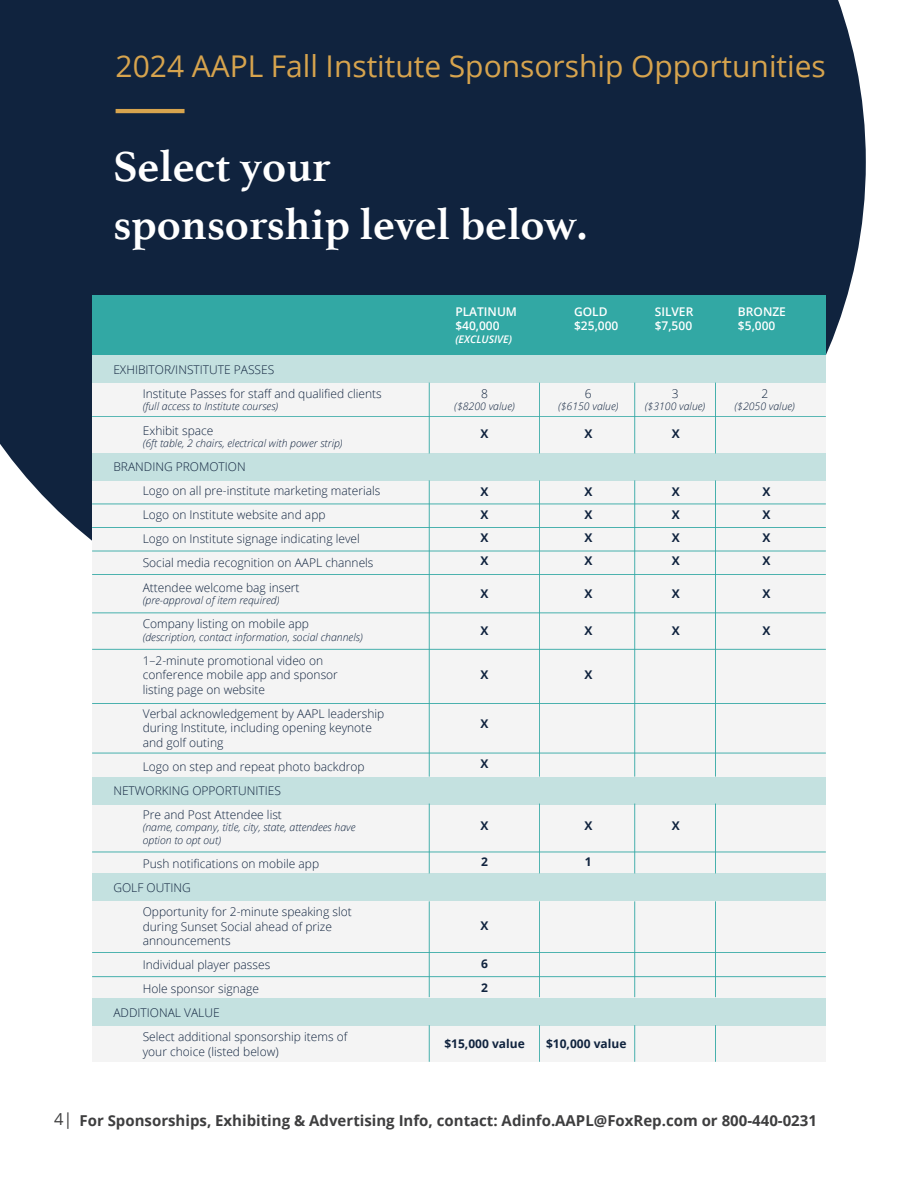
<style>
.page{position:relative;width:918px;height:1188px;background:#fff}
.page>*{position:absolute;margin:0;border:0;box-sizing:border-box;transform-origin:0 0}
.t1{font:700 45px/58.1px "Athelas";color:#fff}
.t2{font:30px "Open Sans";color:#d7a44e}
.t3{font:700 15px "Open Sans";color:#3e3e3f}
.title_1_alt{font:300 12px/14.4px "Open Sans";color:#10233e}
.title_1_alt-2{font:700 12px "Open Sans";color:#10233e}
.title_1_alt-3{font:600 12px "Open Sans";color:#fff}
.title_1_alt-4{font:italic 300 10.5px/12.6px "Open Sans";color:#10233e}
.title_1_alt-5{font:italic 600 10.5px "Open Sans";color:#fff}
.s1{font-weight:400;font-size:16.5px}
</style>
<div class="page">
<div style="left:0;top:0;width:866px;height:541px;background:#10233e"></div>
<hr style="left:116px;top:109px;width:69px;height:4px;background:#d7a44e">
<div style="left:92px;top:295px;width:734px;height:767px;background:#f4f4f4"></div>
<div style="left:92px;top:295px;width:734px;height:60px;background:#32a8a4"></div>
<div style="left:92px;top:355px;width:734px;height:28px;background:#c4e1e0"></div>
<div style="left:92px;top:453px;width:734px;height:28px;background:#c4e1e0"></div>
<div style="left:92px;top:777px;width:734px;height:28px;background:#c4e1e0"></div>
<div style="left:92px;top:873px;width:734px;height:28px;background:#c4e1e0"></div>
<div style="left:92px;top:998px;width:734px;height:28px;background:#c4e1e0"></div>
<hr style="left:92px;top:416px;width:734px;height:1px;background:#32a8a4">
<hr style="left:92px;top:504px;width:734px;height:1px;background:#32a8a4">
<hr style="left:92px;top:527px;width:734px;height:1px;background:#32a8a4">
<hr style="left:92px;top:551px;width:734px;height:1px;background:#32a8a4">
<hr style="left:92px;top:574px;width:734px;height:1px;background:#32a8a4">
<hr style="left:92px;top:613px;width:734px;height:1px;background:#32a8a4">
<hr style="left:92px;top:649px;width:734px;height:1px;background:#32a8a4">
<hr style="left:92px;top:703px;width:734px;height:1px;background:#32a8a4">
<hr style="left:92px;top:753px;width:734px;height:1px;background:#32a8a4">
<hr style="left:92px;top:852px;width:734px;height:1px;background:#32a8a4">
<hr style="left:92px;top:952px;width:734px;height:1px;background:#32a8a4">
<hr style="left:92px;top:976px;width:734px;height:1px;background:#32a8a4">
<hr style="left:634px;top:804px;width:1px;height:69px;background:#32a8a4">
<hr style="left:539px;top:383px;width:1px;height:70px;background:#32a8a4">
<hr style="left:539px;top:480px;width:1px;height:297px;background:#32a8a4">
<hr style="left:539px;top:804px;width:1px;height:69px;background:#32a8a4">
<hr style="left:539px;top:901px;width:1px;height:96px;background:#32a8a4">
<hr style="left:539px;top:1025px;width:1px;height:37px;background:#32a8a4">
<hr style="left:634px;top:383px;width:1px;height:70px;background:#32a8a4">
<hr style="left:634px;top:480px;width:1px;height:297px;background:#32a8a4">
<hr style="left:634px;top:901px;width:1px;height:96px;background:#32a8a4">
<hr style="left:634px;top:1025px;width:1px;height:37px;background:#32a8a4">
<hr style="left:715px;top:383px;width:1px;height:70px;background:#32a8a4">
<hr style="left:715px;top:480px;width:1px;height:297px;background:#32a8a4">
<hr style="left:715px;top:804px;width:1px;height:69px;background:#32a8a4">
<hr style="left:715px;top:901px;width:1px;height:96px;background:#32a8a4">
<hr style="left:715px;top:1025px;width:1px;height:37px;background:#32a8a4">
<hr style="left:429px;top:383px;width:1px;height:70px;background:#32a8a4">
<hr style="left:429px;top:480px;width:1px;height:297px;background:#32a8a4">
<hr style="left:429px;top:804px;width:1px;height:69px;background:#32a8a4">
<hr style="left:429px;top:901px;width:1px;height:96px;background:#32a8a4">
<hr style="left:429px;top:1025px;width:1px;height:37px;background:#32a8a4">
<p class="t2" style="left:116px;top:46px;width:712px">2024 AAPL Fall Institute Sponsorship Opportunities</p>
<p class="t1" style="left:113px;top:136px;width:475px">Select your<br>sponsorship level below.</p>
<p class="title_1_alt" style="left:113px;top:362px;width:162px">EXHIBITOR/INSTITUTE PASSES</p>
<p class="title_1_alt" style="left:143px;top:386px;width:241px">Institute Passes for staff and qualified clients</p>
<p class="title_1_alt-4" style="left:143px;top:400px;width:137px">(full access to Institute courses)</p>
<p class="title_1_alt" style="left:143px;top:423px;width:72px">Exhibit space</p>
<p class="title_1_alt-4" style="left:143px;top:437px;width:201px">(6ft table, 2 chairs, electrical with power strip)</p>
<p class="title_1_alt" style="left:113px;top:459px;width:134px">BRANDING PROMOTION</p>
<p class="title_1_alt" style="left:143px;top:483px;width:239px">Logo on all pre-institute marketing materials</p>
<p class="title_1_alt" style="left:143px;top:507px;width:184px">Logo on Institute website and app</p>
<p class="title_1_alt" style="left:143px;top:532px;width:219px">Logo on Institute signage indicating level</p>
<p class="title_1_alt" style="left:143px;top:556px;width:232px">Social media recognition on AAPL channels</p>
<p class="title_1_alt" style="left:143px;top:580px;width:158px">Attendee welcome bag insert</p>
<p class="title_1_alt-4" style="left:143px;top:594px;width:138px">(pre-approval of item required)</p>
<p class="title_1_alt" style="left:143px;top:616px;width:168px">Company listing on mobile app</p>
<p class="title_1_alt-4" style="left:143px;top:630px;width:222px">(description, contact information, social channels)</p>
<p class="title_1_alt" style="left:143px;top:653px;width:197px">1–2-minute promotional video on conference mobile app and sponsor listing page on website</p>
<p class="title_1_alt" style="left:143px;top:706px;width:243px">Verbal acknowledgement by AAPL leadership during Institute, including opening keynote and golf outing</p>
<p class="title_1_alt" style="left:143px;top:759px;width:223px">Logo on step and repeat photo backdrop</p>
<p class="title_1_alt" style="left:143px;top:807px;width:141px">Pre and Post Attendee list</p>
<p class="title_1_alt-4" style="left:143px;top:821px;width:214px">(name, company, title, city, state, attendees have option to opt out)</p>
<p class="title_1_alt" style="left:113px;top:783px;width:169px">NETWORKING OPPORTUNITIES</p>
<p class="title_1_alt" style="left:143px;top:856px;width:178px">Push notifications on mobile app</p>
<p class="title_1_alt" style="left:113px;top:880px;width:79px">GOLF OUTING</p>
<p class="title_1_alt" style="left:143px;top:904px;width:211px">Opportunity for 2-minute speaking slot during Sunset Social ahead of prize announcements</p>
<p class="title_1_alt" style="left:143px;top:957px;width:129px">Individual player passes</p>
<p class="title_1_alt" style="left:143px;top:981px;width:118px">Hole sponsor signage</p>
<p class="title_1_alt" style="left:113px;top:1005px;width:108px">ADDITIONAL VALUE</p>
<p class="title_1_alt" style="left:143px;top:1029px;width:206px">Select additional sponsorship items of your choice (listed below)</p>
<p class="title_1_alt-3" style="left:455px;top:303px;width:63px">PLATINUM</p>
<p class="title_1_alt-3" style="left:455px;top:318px;width:46px">$40,000</p>
<p class="title_1_alt-5" style="left:455px;top:332px;width:58px">(EXCLUSIVE)</p>
<p class="title_1_alt-3" style="left:574px;top:303px;width:35px">GOLD</p>
<p class="title_1_alt-3" style="left:574px;top:318px;width:46px">$25,000</p>
<p class="title_1_alt-3" style="left:655px;top:303px;width:40px">SILVER</p>
<p class="title_1_alt-3" style="left:655px;top:318px;width:39px">$7,500</p>
<p class="title_1_alt" style="left:481px;top:386px;width:8px">8</p>
<p class="title_1_alt-4" style="left:454px;top:400px;width:62px">($8200 value)</p>
<p class="title_1_alt-2" style="left:481px;top:425px;width:10px">X</p>
<p class="title_1_alt" style="left:585px;top:386px;width:8px">6</p>
<p class="title_1_alt-4" style="left:558px;top:400px;width:62px">($6150 value)</p>
<p class="title_1_alt-2" style="left:584px;top:425px;width:10px">X</p>
<p class="title_1_alt" style="left:672px;top:386px;width:8px">3</p>
<p class="title_1_alt-4" style="left:645px;top:400px;width:62px">($3100 value)</p>
<p class="title_1_alt-2" style="left:672px;top:425px;width:10px">X</p>
<p class="title_1_alt-2" style="left:481px;top:483px;width:10px">X</p>
<p class="title_1_alt-2" style="left:481px;top:506px;width:10px">X</p>
<p class="title_1_alt-2" style="left:481px;top:530px;width:10px">X</p>
<p class="title_1_alt-2" style="left:481px;top:553px;width:10px">X</p>
<p class="title_1_alt-2" style="left:481px;top:585px;width:10px">X</p>
<p class="title_1_alt-2" style="left:481px;top:622px;width:10px">X</p>
<p class="title_1_alt-2" style="left:584px;top:483px;width:10px">X</p>
<p class="title_1_alt-2" style="left:584px;top:506px;width:10px">X</p>
<p class="title_1_alt-2" style="left:584px;top:530px;width:10px">X</p>
<p class="title_1_alt-2" style="left:584px;top:553px;width:10px">X</p>
<p class="title_1_alt-2" style="left:584px;top:585px;width:10px">X</p>
<p class="title_1_alt-2" style="left:584px;top:622px;width:10px">X</p>
<p class="title_1_alt-2" style="left:672px;top:483px;width:10px">X</p>
<p class="title_1_alt-2" style="left:672px;top:506px;width:10px">X</p>
<p class="title_1_alt-2" style="left:672px;top:530px;width:10px">X</p>
<p class="title_1_alt-2" style="left:672px;top:553px;width:10px">X</p>
<p class="title_1_alt-2" style="left:672px;top:585px;width:10px">X</p>
<p class="title_1_alt-2" style="left:672px;top:622px;width:10px">X</p>
<p class="title_1_alt-2" style="left:481px;top:666px;width:10px">X</p>
<p class="title_1_alt-2" style="left:584px;top:666px;width:10px">X</p>
<p class="title_1_alt-2" style="left:481px;top:715px;width:10px">X</p>
<p class="title_1_alt-2" style="left:481px;top:756px;width:10px">X</p>
<p class="title_1_alt-2" style="left:481px;top:817px;width:10px">X</p>
<p class="title_1_alt-2" style="left:481px;top:853px;width:8px">2</p>
<p class="title_1_alt-2" style="left:584px;top:817px;width:10px">X</p>
<p class="title_1_alt-2" style="left:585px;top:853px;width:8px">1</p>
<p class="title_1_alt-2" style="left:672px;top:817px;width:10px">X</p>
<p class="title_1_alt-2" style="left:481px;top:917px;width:10px">X</p>
<p class="title_1_alt-2" style="left:481px;top:955px;width:8px">6</p>
<p class="title_1_alt-2" style="left:481px;top:979px;width:8px">2</p>
<p class="title_1_alt-2" style="left:444px;top:1036px;width:82px">$15,000 value</p>
<p class="title_1_alt-2" style="left:546px;top:1036px;width:82px">$10,000 value</p>
<p class="title_1_alt-3" style="left:738px;top:303px;width:50px">BRONZE</p>
<p class="title_1_alt-3" style="left:738px;top:318px;width:39px">$5,000</p>
<p class="title_1_alt" style="left:761px;top:386px;width:8px">2</p>
<p class="title_1_alt-4" style="left:735px;top:400px;width:62px">($2050 value)</p>
<p class="title_1_alt-2" style="left:763px;top:483px;width:10px">X</p>
<p class="title_1_alt-2" style="left:763px;top:506px;width:10px">X</p>
<p class="title_1_alt-2" style="left:763px;top:530px;width:10px">X</p>
<p class="title_1_alt-2" style="left:763px;top:553px;width:10px">X</p>
<p class="title_1_alt-2" style="left:763px;top:585px;width:10px">X</p>
<p class="title_1_alt-2" style="left:763px;top:622px;width:10px">X</p>
<p class="t3" style="left:54px;top:1110px;width:765px"><span class="s1">4|</span> For Sponsorships, Exhibiting &amp; Advertising Info, contact: Adinfo.AAPL@FoxRep.com or 800-440-0231</p>
</div>
